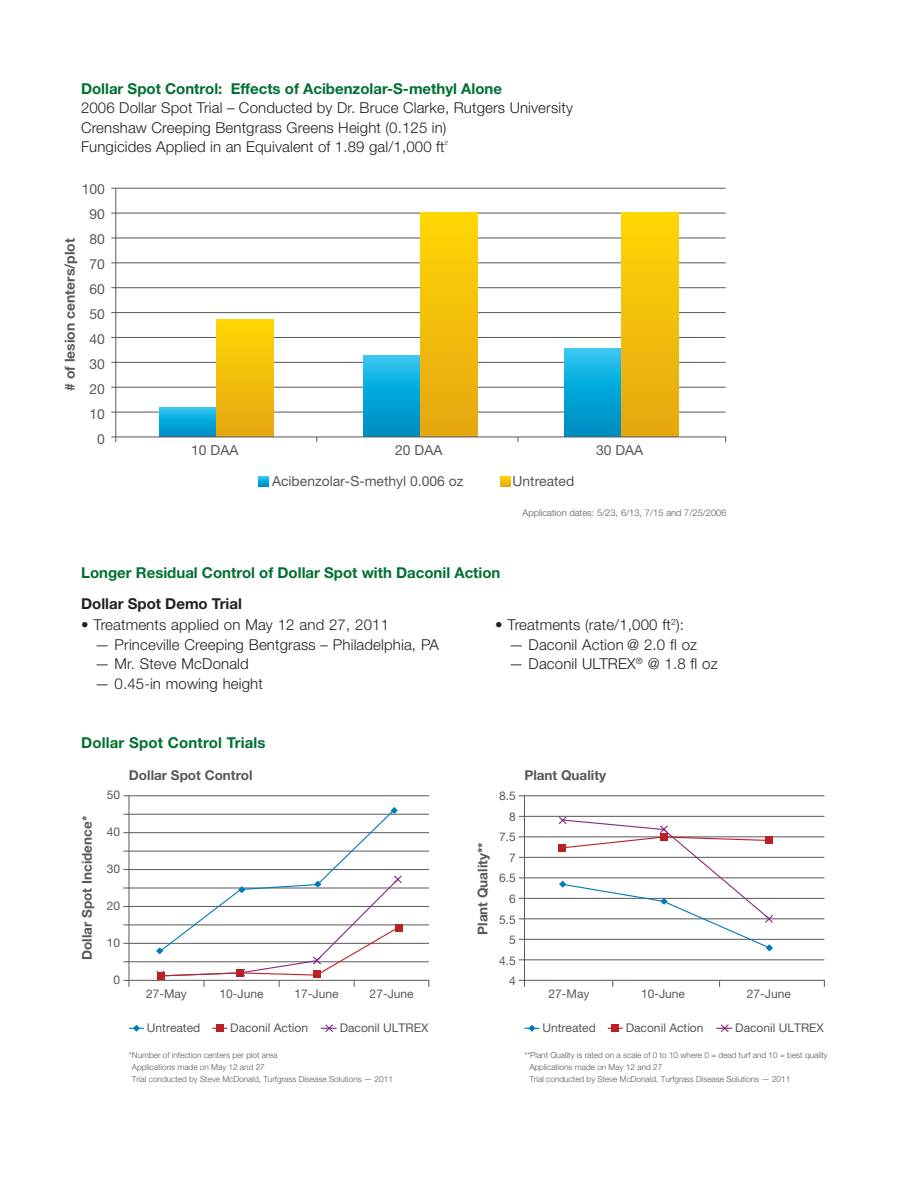
<style>
.page{position:relative;width:918px;height:1188px;background:#fff}
.page>*{position:absolute;margin:0;border:0;box-sizing:border-box;transform-origin:0 0}
.t1{font:300 15px/19.5px "Helvetica Neue LT Std";letter-spacing:.01em;color:#231f20}
.t2{font:700 15px "Helvetica Neue LT Std";color:#006f34}
.t3{font:700 15px "Helvetica Neue LT Std";color:#231f20}
.t4{font:13.95px "Helvetica Neue LT Std";color:#57585a}
.t5{font:700 13.95px "Helvetica Neue LT Std";color:#57585a}
.t6{font:700 13.5px "Helvetica Neue LT Std";color:#57585a}
.t7{font:12px/20.5px "Helvetica Neue LT Std";color:#57585a;text-align:right}
.t8{font:300 9.3px "Helvetica Neue LT Std";color:#57585a}
.t9{font:300 8.25px/12px "Helvetica Neue LT Std";color:#57585a}
</style>
<div class="page">
<hr style="left:115px;top:188px;width:1px;height:254px;background:#57585a">
<hr style="left:111px;top:412px;width:615px;height:1px;background:#57585a">
<hr style="left:111px;top:387px;width:615px;height:1px;background:#57585a">
<hr style="left:111px;top:362px;width:615px;height:1px;background:#57585a">
<hr style="left:111px;top:337px;width:615px;height:1px;background:#57585a">
<hr style="left:111px;top:312px;width:615px;height:1px;background:#57585a">
<hr style="left:111px;top:287px;width:615px;height:1px;background:#57585a">
<hr style="left:111px;top:262px;width:615px;height:1px;background:#57585a">
<hr style="left:111px;top:238px;width:615px;height:1px;background:#57585a">
<hr style="left:111px;top:213px;width:615px;height:1px;background:#57585a">
<hr style="left:111px;top:188px;width:615px;height:1px;background:#57585a">
<svg style="left:259px;top:476px;width:10px;height:10px"></svg>
<svg style="left:500px;top:476px;width:10px;height:10px"></svg>
<svg style="left:159px;top:408px;width:57px;height:28px;background:#0ca8da"></svg>
<div style="left:216px;top:319px;width:57px;height:118px;background:linear-gradient(to bottom,#ffd603,#e6a712)"></div>
<svg style="left:363px;top:356px;width:57px;height:80px;background:#0ca7d9"></svg>
<div style="left:420px;top:212px;width:57px;height:225px;background:linear-gradient(to bottom,#ffd703,#e6a612)"></div>
<svg style="left:564px;top:348px;width:57px;height:88px;background:#0ca7d9"></svg>
<div style="left:621px;top:212px;width:57px;height:225px;background:linear-gradient(to bottom,#ffd703,#e6a612)"></div>
<svg style="left:111px;top:436px;width:615px;height:6px"></svg>
<hr style="left:123px;top:795px;width:306px;height:1px;background:#57585a">
<hr style="left:129px;top:796px;width:1px;height:191px;background:#57585a">
<hr style="left:519px;top:939px;width:306px;height:1px;background:#57585a">
<hr style="left:519px;top:960px;width:305px;height:1px;background:#57585a">
<hr style="left:519px;top:837px;width:306px;height:1px;background:#57585a">
<hr style="left:519px;top:857px;width:306px;height:1px;background:#57585a">
<hr style="left:519px;top:878px;width:306px;height:1px;background:#57585a">
<hr style="left:519px;top:898px;width:306px;height:1px;background:#57585a">
<hr style="left:519px;top:919px;width:306px;height:1px;background:#57585a">
<hr style="left:519px;top:816px;width:306px;height:1px;background:#57585a">
<hr style="left:519px;top:795px;width:306px;height:1px;background:#57585a">
<hr style="left:524px;top:796px;width:1px;height:191px;background:#57585a">
<svg style="left:518px;top:980px;width:307px;height:7px"></svg>
<svg style="left:557px;top:815px;width:217px;height:136px"></svg>
<div style="left:612px;top:1025px;width:7px;height:7px;background:#b82226"></div>
<svg style="left:716px;top:1024px;width:16px;height:8px"></svg>
<svg style="left:524px;top:1025px;width:15px;height:7px"></svg>
<svg style="left:123px;top:807px;width:306px;height:180px"></svg>
<div style="left:216px;top:1025px;width:7px;height:7px;background:#b82226"></div>
<svg style="left:321px;top:1024px;width:16px;height:8px"></svg>
<svg style="left:129px;top:1025px;width:15px;height:7px"></svg>
<p class="t2" style="left:81px;top:79px;width:423px">Dollar Spot Control: Effects of Acibenzolar-S-methyl Alone</p>
<p class="t1" style="left:81px;top:98px;width:493px">2006 Dollar Spot Trial – Conducted by Dr. Bruce Clarke, Rutgers University<br>Crenshaw Creeping Bentgrass Greens Height (0.125 in)<br>Fungicides Applied in an Equivalent of 1.89 gal/1,000 ft<sup>²</sup></p>
<p class="t4" style="left:82px;top:181px;width:25px">100</p>
<p class="t5" style="left:61px;top:391px;width:154px;rotate:-90deg"># of lesion centers/plot</p>
<p class="t4" style="left:90px;top:206px;width:17px">90</p>
<p class="t4" style="left:90px;top:231px;width:17px">80</p>
<p class="t4" style="left:90px;top:256px;width:17px">70</p>
<p class="t4" style="left:90px;top:281px;width:17px">60</p>
<p class="t4" style="left:90px;top:306px;width:17px">50</p>
<p class="t4" style="left:90px;top:331px;width:17px">40</p>
<p class="t4" style="left:90px;top:355px;width:17px">30</p>
<p class="t4" style="left:90px;top:380px;width:17px">20</p>
<p class="t4" style="left:90px;top:405px;width:17px">10</p>
<p class="t4" style="left:97px;top:430px;width:9px">0</p>
<p class="t4" style="left:191px;top:442px;width:49px">10 DAA</p>
<p class="t4" style="left:395px;top:442px;width:49px">20 DAA</p>
<p class="t4" style="left:596px;top:442px;width:49px">30 DAA</p>
<p class="t4" style="left:272px;top:473px;width:193px">Acibenzolar-S-methyl 0.006 oz</p>
<p class="t4" style="left:513px;top:473px;width:63px">Untreated</p>
<p class="t8" style="left:523px;top:507px;width:206px">Application dates: 5/23, 6/13, 7/15 and 7/25/2006</p>
<p class="t2" style="left:81px;top:563px;width:421px">Longer Residual Control of Dollar Spot with Daconil Action</p>
<p class="t3" style="left:81px;top:594px;width:162px">Dollar Spot Demo Trial</p>
<p class="t1" style="left:81px;top:615px;width:309px">• Treatments applied on May 12 and 27, 2011</p>
<p class="t1" style="left:95px;top:634px;width:346px">— Princeville Creeping Bentgrass – Philadelphia, PA</p>
<p class="t1" style="left:95px;top:654px;width:156px">— Mr. Steve McDonald</p>
<p class="t1" style="left:95px;top:673px;width:170px">— 0.45-in mowing height</p>
<p class="t1" style="left:495px;top:615px;width:190px">• Treatments (rate/1,000 ft<sup>2</sup>):</p>
<p class="t1" style="left:509px;top:634px;width:190px">— Daconil Action @ 2.0 fl oz</p>
<p class="t1" style="left:509px;top:654px;width:211px">— Daconil ULTREX<sup>®</sup> @ 1.8 fl oz</p>
<p class="t2" style="left:81px;top:733px;width:186px">Dollar Spot Control Trials</p>
<p class="t6" style="left:129px;top:767px;width:125px">Dollar Spot Control</p>
<p class="t6" style="left:524px;top:767px;width:83px">Plant Quality</p>
<p class="t6" style="left:79px;top:960px;width:145px;rotate:-90deg">Dollar Spot Incidence*</p>
<p class="t7" style="left:107px;top:785px;width:15px">50</p>
<p class="t7" style="left:107px;top:822px;width:15px">40</p>
<p class="t7" style="left:107px;top:859px;width:15px">30</p>
<p class="t7" style="left:107px;top:895px;width:15px">20</p>
<p class="t7" style="left:107px;top:932px;width:15px">10</p>
<p class="t7" style="left:114px;top:969px;width:8px">0</p>
<p class="t6" style="left:474px;top:935px;width:94px;rotate:-90deg">Plant Quality**</p>
<p class="t7" style="left:499px;top:785px;width:18px">8.5<br>8<br>7.5<br>7<br>6.5<br>6<br>5.5<br>5<br>4.5<br>4</p>
<p class="t7" style="left:146px;top:984px;width:42px">27-May</p>
<p class="t7" style="left:220px;top:984px;width:46px">10-June</p>
<p class="t7" style="left:295px;top:984px;width:46px">17-June</p>
<p class="t7" style="left:370px;top:984px;width:46px">27-June</p>
<p class="t7" style="left:549px;top:984px;width:42px">27-May</p>
<p class="t7" style="left:641px;top:984px;width:46px">10-June</p>
<p class="t7" style="left:747px;top:984px;width:46px">27-June</p>
<p class="t7" style="left:147px;top:1017px;width:55px">Untreated</p>
<p class="t7" style="left:230px;top:1017px;width:79px">Daconil Action</p>
<p class="t7" style="left:340px;top:1017px;width:90px">Daconil ULTREX</p>
<p class="t7" style="left:542px;top:1017px;width:55px">Untreated</p>
<p class="t7" style="left:626px;top:1017px;width:79px">Daconil Action</p>
<p class="t7" style="left:735px;top:1017px;width:90px">Daconil ULTREX</p>
<p class="t9" style="left:132px;top:1048px;width:263px;text-indent:-3px">* Number of infection centers per plot area<br>Applications made on May 12 and 27<br>Trial conducted by Steve McDonald, Turfgrass Disease Solutions — 2011</p>
<p class="t9" style="left:529px;top:1048px;width:300px;text-indent:-5px">**Plant Quality is rated on a scale of 0 to 10 where 0 = dead turf and 10 = best quality<br>Applications made on May 12 and 27<br>Trial conducted by Steve McDonald, Turfgrass Disease Solutions — 2011</p>
</div>
